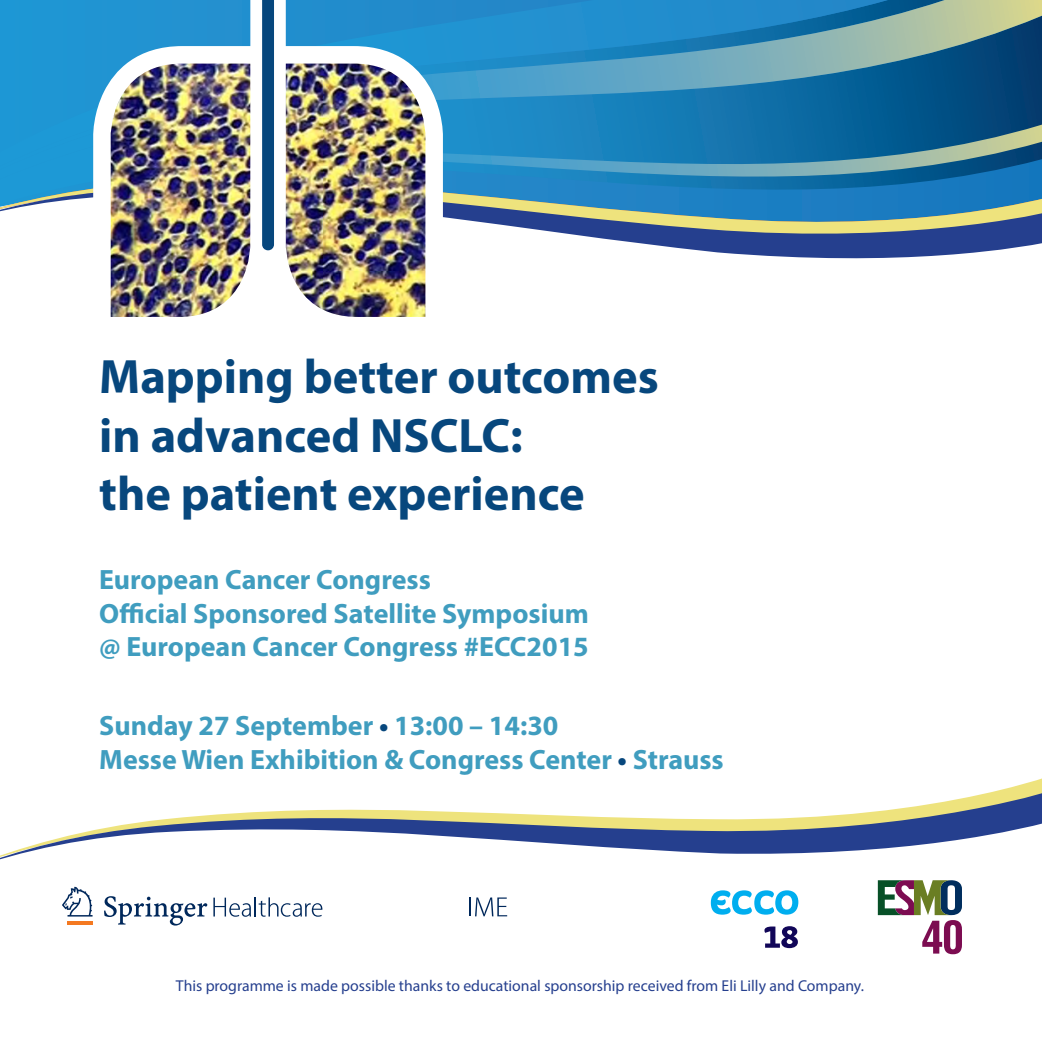
<style>
.page{position:relative;width:1042px;height:1042px;background:#fff}
.page>*{position:absolute;margin:0;border:0;box-sizing:border-box;transform-origin:0 0}
.t1{font:700 48.48px/58.1px "Myriad Pro";color:#07477d}
.t2{font:700 28px "Myriad Pro";color:#409dbf}
.t3{font:15.75px "Myriad Pro";color:#253f8e}
.s1{color:#07477d}
</style>
<div class="page">
<svg style="left:0;top:204px;width:1042px;height:55px"></svg>
<svg style="left:0;top:0;width:1042px;height:125px;background:#2e88b8"></svg>
<svg style="left:0;top:125px;width:1042px;height:76px;background:#2883b6"></svg>
<svg style="left:93px;top:46px;width:350px;height:271px"></svg>
<img style="left:111px;top:64px;width:314px;height:253px">
<svg style="left:250px;top:0;width:36px;height:250px"></svg>
<svg style="left:0;top:787px;width:1042px;height:73px"></svg>
<svg style="left:62px;top:887px;width:31px;height:29px"></svg>
<hr style="left:68px;top:921px;width:25px;height:3px;background:#f47921">
<svg style="left:104px;top:896px;width:103px;height:29px"></svg>
<svg style="left:213px;top:897px;width:109px;height:20px"></svg>
<svg style="left:469px;top:897px;width:38px;height:19px"></svg>
<svg style="left:710px;top:890px;width:89px;height:59px"></svg>
<svg style="left:877px;top:880px;width:85px;height:75px"></svg>
<h1 class="t1" style="left:99px;top:346px;width:561px">Mapping better outcomes in advanced NSCLC:<br>the patient experience</h1>
<p class="t2" style="left:99px;top:561px;width:333px">European Cancer Congress</p>
<p class="t2" style="left:99px;top:595px;width:491px">Official Sponsored Satellite Symposium</p>
<p class="t2" style="left:99px;top:628px;width:491px">@ European Cancer Congress #ECC2015</p>
<p class="t2" style="left:99px;top:707px;width:461px">Sunday 27 September <span class="s1">•</span> 13:00 – 14:30</p>
<p class="t2" style="left:99px;top:741px;width:626px">Messe Wien Exhibition &amp; Congress Center <span class="s1">•</span> Strauss</p>
<p class="t3" style="left:176px;top:976px;width:689px">This programme is made possible thanks to educational sponsorship received from Eli Lilly and Company.</p>
</div>
